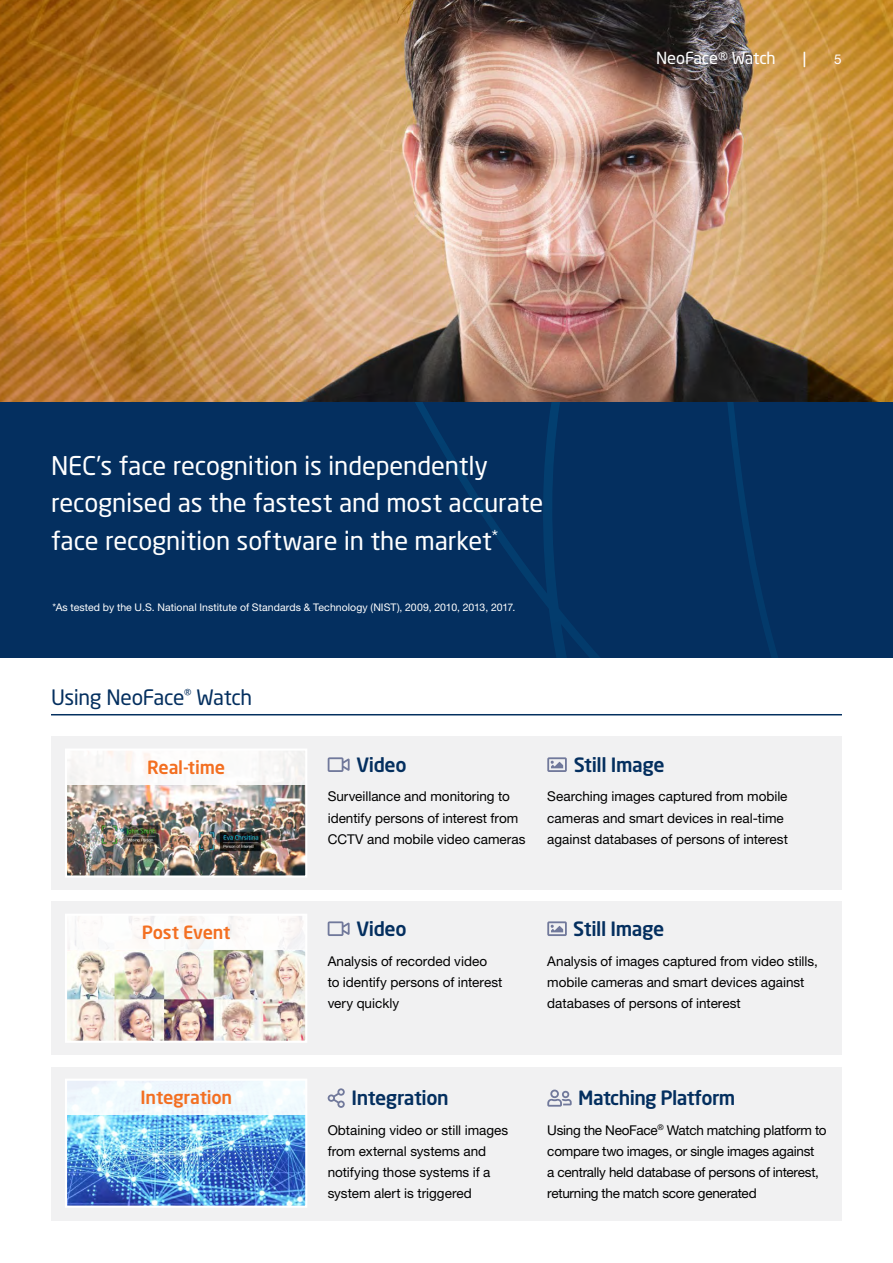
<style>
.page{position:relative;width:893px;height:1263px;background:#fff}
.page>*{position:absolute;margin:0;border:0;box-sizing:border-box;transform-origin:0 0}
.t1{font:25.5px/37.5px "Neo Sans Std";letter-spacing:-.005em;color:#fff}
.t2{font:21px "Neo Sans Std";letter-spacing:-.02em;color:#042f5f}
.t3{font:500 19.5px "Neo Sans Std";letter-spacing:-.02em;color:#042f5f}
.t4{font:500 18px "Neo Sans Std";letter-spacing:-.01em;color:#f36f21}
.t5{font:16.5px "Neo Sans Std";letter-spacing:-.015em;color:#fff}
.t6{font:13.5px/21px "Helvetica Neue LT Std";color:#000}
.t7{font:13.5px/21px "Helvetica Neue LT Std";letter-spacing:-.02em;color:#000}
.t8{font:13.5px "Helvetica Neue LT Std";color:#fff}
.t9{font:10.5px "Helvetica Neue LT Std";letter-spacing:.005em;color:#fff}
</style>
<div class="page">
<hr style="left:51px;top:714px;width:791px;height:1px;background:#042f5f">
<div style="left:0;top:401px;width:893px;height:257px;background:#042f5f"></div>
<svg style="left:193px;top:401px;width:700px;height:257px"></svg>
<div style="left:51px;top:736px;width:791px;height:153px;background:#f1f1f2"></div>
<img style="left:68px;top:784px;width:236px;height:91px">
<div style="left:65px;top:748px;width:242px;height:130px;border:2px solid #fff"></div>
<div style="left:67px;top:750px;width:239px;height:34px;background:#fbf9f8"></div>
<svg style="left:328px;top:757px;width:22px;height:15px"></svg>
<svg style="left:547px;top:757px;width:20px;height:15px"></svg>
<div style="left:51px;top:902px;width:791px;height:153px;background:#f1f1f2"></div>
<img style="left:68px;top:949px;width:236px;height:91px">
<div style="left:65px;top:914px;width:242px;height:129px;border:2px solid #fff"></div>
<div style="left:66px;top:915px;width:240px;height:34px;background:#fff"></div>
<svg style="left:328px;top:921px;width:22px;height:15px"></svg>
<svg style="left:547px;top:921px;width:20px;height:15px"></svg>
<div style="left:51px;top:1067px;width:791px;height:153px;background:#f1f1f2"></div>
<img style="left:68px;top:1114px;width:236px;height:91px">
<div style="left:65px;top:1078px;width:242px;height:130px;border:2px solid #fff"></div>
<div style="left:67px;top:1080px;width:239px;height:34px;background:#eff9fe"></div>
<svg style="left:328px;top:1088px;width:17px;height:20px"></svg>
<svg style="left:547px;top:1089px;width:25px;height:18px"></svg>
<img style="left:0;top:0;width:893px;height:401px">
<p class="t5" style="left:656px;top:48px;width:121px">NeoFace® Watch</p>
<p class="t5" style="left:803px;top:48px;width:6px">|</p>
<p class="t8" style="left:834px;top:51px;width:9px">5</p>
<h1 class="t1" style="left:51px;top:446px;width:494px">NEC’s face recognition is independently recognised as the fastest and most accurate face recognition software in the market<sup>*</sup></h1>
<p class="t9" style="left:53px;top:601px;width:464px">*As tested by the U.S. National Institute of Standards &amp; Technology (NIST), 2009, 2010, 2013, 2017.</p>
<h2 class="t2" style="left:51px;top:685px;width:203px">Using NeoFace<sup>®</sup> Watch</h2>
<h3 class="t4" style="left:147px;top:756px;width:79px">Real-time</h3>
<h3 class="t3" style="left:356px;top:752px;width:52px">Video</h3>
<p class="t6" style="left:328px;top:786px;width:199px">Surveillance and monitoring to identify persons of interest from<br>CCTV and mobile video cameras</p>
<h3 class="t3" style="left:574px;top:752px;width:93px">Still Image</h3>
<p class="t6" style="left:547px;top:786px;width:242px">Searching images captured from mobile cameras and smart devices in real-time against databases of persons of interest</p>
<h3 class="t4" style="left:142px;top:921px;width:90px">Post Event</h3>
<h3 class="t3" style="left:356px;top:916px;width:52px">Video</h3>
<p class="t6" style="left:328px;top:950px;width:176px">Analysis of recorded video<br>to identify persons of interest very quickly</p>
<h3 class="t3" style="left:573px;top:916px;width:93px">Still Image</h3>
<p class="t6" style="left:547px;top:950px;width:272px">Analysis of images captured from video stills, mobile cameras and smart devices against databases of persons of interest</p>
<h3 class="t4" style="left:141px;top:1086px;width:93px">Integration</h3>
<h3 class="t3" style="left:352px;top:1086px;width:99px">Integration</h3>
<p class="t6" style="left:328px;top:1119px;width:182px">Obtaining video or still images from external systems and notifying those systems if a system alert is triggered</p>
<h3 class="t3" style="left:578px;top:1086px;width:159px">Matching Platform</h3>
<p class="t7" style="left:547px;top:1119px;width:281px">Using the NeoFace<sup>®</sup> Watch matching platform to compare two images, or single images against<br>a centrally held database of persons of interest, returning the match score generated</p>
</div>
